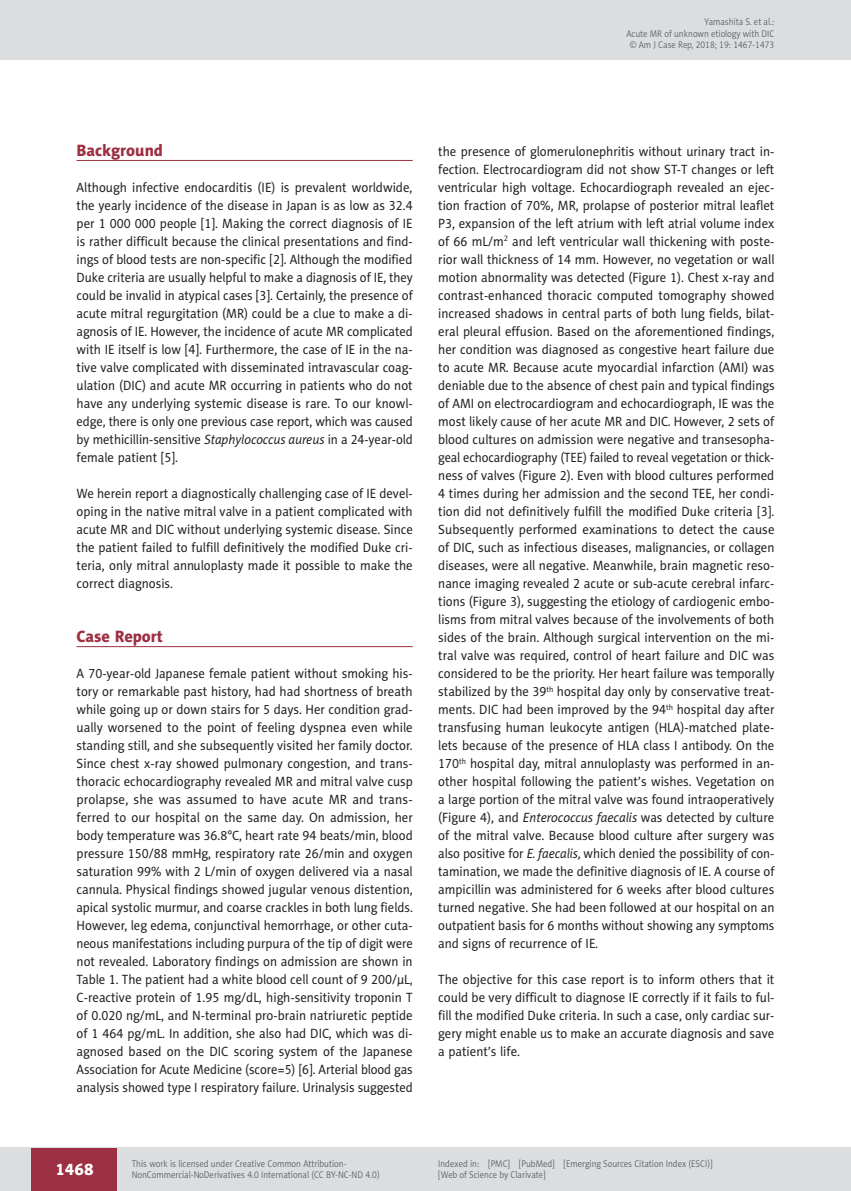
<style>
.page{position:relative;width:851px;height:1191px;background:#fff}
.page>*{position:absolute;margin:0;border:0;box-sizing:border-box;transform-origin:0 0}
.AJCR_Headline_1{font:16.5px "Naomi Sans EFN Heavy";color:#9d2f42}
.t1{font:16.5px "Naomi Sans EFN Heavy";color:#fff}
.AJCR_Body{font:13.5px/18px "Naomi Sans EFN";color:#231f20;text-align:justify;scale:.95 1}
.AJCR_pagina_zywa{font:9.75px/11.2px "Naomi Sans EFN Light";color:#57585a;scale:.9 1}
.AJCR_pagina_sygnatur{font:9.75px "Naomi Sans EFN Light";color:#57585a;scale:.9 1}
.s1{font-style:italic}
</style>
<div class="page">
<hr style="left:77px;top:160px;width:335px;height:1px;background:#9d2f42">
<hr style="left:77px;top:646px;width:335px;height:1px;background:#9d2f42">
<div style="left:0;top:1148px;width:850px;height:43px;background:#dcdddf"></div>
<div style="left:32px;top:1147px;width:85px;height:43px;background:#9d2f42"></div>
<div style="left:0;top:0;width:850px;height:60px;background:#dcdddf"></div>
<hr style="left:850px;top:0;width:1px;height:60px;background:#dcdddf">
<p class="AJCR_pagina_zywa" style="left:626px;top:16px;width:166px;text-align:right">Yamashita S. et al.:<br>Acute MR of unknown etiology with DIC</p>
<p class="AJCR_pagina_sygnatur" style="left:629px;top:39px;width:162px">© Am J Case Rep, 2018; 19: 1467-1473</p>
<p class="AJCR_Headline_1" style="left:77px;top:140px;width:88px">Background</p>
<p class="AJCR_Body" style="left:77px;top:178px;width:355px">Although infective endocarditis (IE) is prevalent worldwide, the yearly incidence of the disease in Japan is as low as 32.4 per 1 000 000 people [1]. Making the correct diagnosis of IE is rather difficult because the clinical presentations and find&shy;ings of blood tests are non-specific [2]. Although the modified Duke criteria are usually helpful to make a diagnosis of IE, they could be invalid in atypical cases [3]. Certainly, the presence of acute mitral regurgitation (MR) could be a clue to make a di&shy;agnosis of IE. However, the incidence of acute MR complicated with IE itself is low [4]. Furthermore, the case of IE in the na&shy;tive valve complicated with disseminated intravascular coag&shy;ulation (DIC) and acute MR occurring in patients who do not have any underlying systemic disease is rare. To our knowl&shy;edge, there is only one previous case report, which was caused by methicillin-sensitive <span class="s1">Staphylococcus aureus</span> in a 24-year-old female patient [5].</p>
<p class="AJCR_Body" style="left:77px;top:484px;width:355px">We herein report a diagnostically challenging case of IE devel&shy;oping in the native mitral valve in a patient complicated with acute MR and DIC without underlying systemic disease. Since the patient failed to fulfill definitively the modified Duke cri&shy;teria, only mitral annuloplasty made it possible to make the correct diagnosis.</p>
<p class="AJCR_Headline_1" style="left:77px;top:626px;width:88px">Case Report</p>
<p class="AJCR_Body" style="left:77px;top:664px;width:355px">A 70-year-old Japanese female patient without smoking his&shy;tory or remarkable past history, had had shortness of breath while going up or down stairs for 5 days. Her condition grad&shy;ually worsened to the point of feeling dyspnea even while standing still, and she subsequently visited her family doctor.<br>Since chest x-ray showed pulmonary congestion, and trans&shy;thoracic echocardiography revealed MR and mitral valve cusp prolapse, she was assumed to have acute MR and trans&shy;ferred to our hospital on the same day. On admission, her body temperature was 36.8°C, heart rate 94 beats/min, blood pressure 150/88 mmHg, respiratory rate 26/min and oxygen saturation 99% with 2 L/min of oxygen delivered via a nasal cannula. Physical findings showed jugular venous distention, apical systolic murmur, and coarse crackles in both lung fields.<br>However, leg edema, conjunctival hemorrhage, or other cuta&shy;neous manifestations including purpura of the tip of digit were not revealed. Laboratory findings on admission are shown in Table 1. The patient had a white blood cell count of 9 200/µL, C-reactive protein of 1.95 mg/dL, high-sensitivity troponin T of 0.020 ng/mL, and N-terminal pro-brain natriuretic peptide of 1 464 pg/mL. In addition, she also had DIC, which was di&shy;agnosed based on the DIC scoring system of the Japanese Association for Acute Medicine (score=5) [6]. Arterial blood gas analysis showed type I respiratory failure. Urinalysis suggested</p>
<p class="AJCR_Body" style="left:438px;top:142px;width:355px">the presence of glomerulonephritis without urinary tract in&shy;fection. Electrocardiogram did not show ST-T changes or left ventricular high voltage. Echocardiograph revealed an ejec&shy;tion fraction of 70%, MR, prolapse of posterior mitral leaflet P3, expansion of the left atrium with left atrial volume index of 66 mL/m<sup>2</sup> and left ventricular wall thickening with poste&shy;rior wall thickness of 14 mm. However, no vegetation or wall motion abnormality was detected (Figure 1). Chest x-ray and contrast-enhanced thoracic computed tomography showed increased shadows in central parts of both lung fields, bilat&shy;eral pleural effusion. Based on the aforementioned findings, her condition was diagnosed as congestive heart failure due to acute MR. Because acute myocardial infarction (AMI) was deniable due to the absence of chest pain and typical findings of AMI on electrocardiogram and echocardiograph, IE was the most likely cause of her acute MR and DIC. However, 2 sets of blood cultures on admission were negative and transesopha&shy;geal echocardiography (TEE) failed to reveal vegetation or thick&shy;ness of valves (Figure 2). Even with blood cultures performed 4 times during her admission and the second TEE, her condi&shy;tion did not definitively fulfill the modified Duke criteria [3].<br>Subsequently performed examinations to detect the cause of DIC, such as infectious diseases, malignancies, or collagen diseases, were all negative. Meanwhile, brain magnetic reso&shy;nance imaging revealed 2 acute or sub-acute cerebral infarc&shy;tions (Figure 3), suggesting the etiology of cardiogenic embo&shy;lisms from mitral valves because of the involvements of both sides of the brain. Although surgical intervention on the mi&shy;tral valve was required, control of heart failure and DIC was considered to be the priority. Her heart failure was temporally stabilized by the 39<sup>th</sup> hospital day only by conservative treat&shy;ments. DIC had been improved by the 94<sup>th</sup> hospital day after transfusing human leukocyte antigen (HLA)-matched plate&shy;lets because of the presence of HLA class I antibody. On the 170<sup>th</sup> hospital day, mitral annuloplasty was performed in an&shy;other hospital following the patient’s wishes. Vegetation on a large portion of the mitral valve was found intraoperatively (Figure 4), and <span class="s1">Enterococcus faecalis</span> was detected by culture of the mitral valve. Because blood culture after surgery was also positive for <span class="s1">E. faecalis,</span> which denied the possibility of con&shy;tamination, we made the definitive diagnosis of IE. A course of ampicillin was administered for 6 weeks after blood cultures turned negative. She had been followed at our hospital on an outpatient basis for 6 months without showing any symptoms and signs of recurrence of IE.</p>
<p class="AJCR_Body" style="left:438px;top:970px;width:355px">The objective for this case report is to inform others that it could be very difficult to diagnose IE correctly if it fails to ful&shy;fill the modified Duke criteria. In such a case, only cardiac sur&shy;gery might enable us to make an accurate diagnosis and save a patient’s life.</p>
<p class="t1" style="left:55px;top:1159px;width:40px">1468</p>
<p class="AJCR_pagina_zywa" style="left:132px;top:1158px;width:277px">This work is licensed under Creative Common Attribution-<br>NonCommercial-NoDerivatives 4.0 International (CC BY-NC-ND 4.0)</p>
<p class="AJCR_pagina_zywa" style="left:438px;top:1158px;width:306px">Indexed in: [PMC] [PubMed] [Emerging Sources Citation Index (ESCI)] [Web of Science by Clarivate]</p>
</div>
